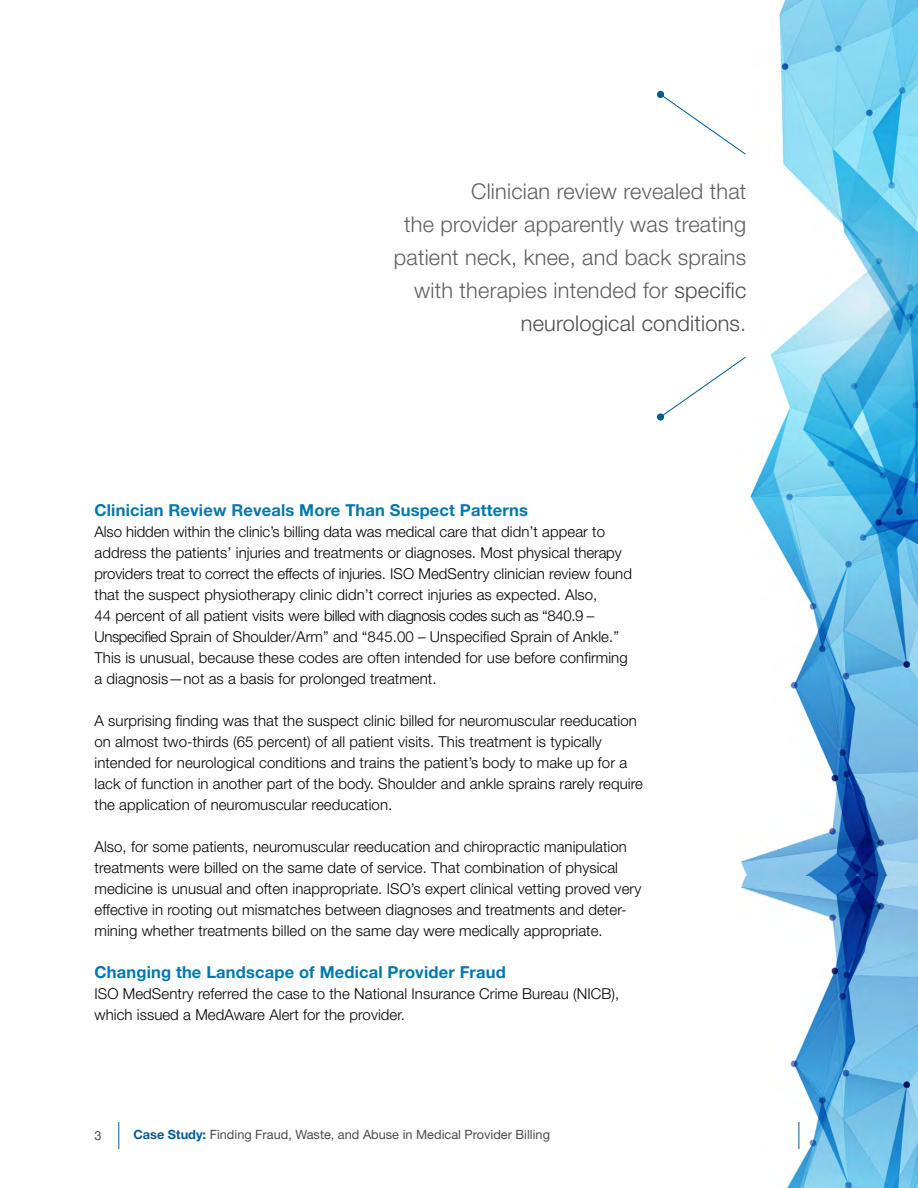
<style>
.page{position:relative;width:918px;height:1188px;background:#fff}
.page>*{position:absolute;margin:0;border:0;box-sizing:border-box;transform-origin:0 0}
.t1{font:300 21.75px/33px "Helvetica Neue";letter-spacing:.01em;color:#5f6062;text-align:right}
.t2{font:700 16.5px "Helvetica Neue";letter-spacing:.01em;color:#0078ae}
.t3{font:300 15px/21px "Helvetica Neue";letter-spacing:.005em;color:#000}
.t4{font:12.75px "Helvetica Neue";color:#4d4d4f}
.t5{font:12.75px "Helvetica Neue";color:#4d4d4f}
.s1{color:#4d4d4f}
.s2{font-weight:700;color:#005c97}
</style>
<div class="page">
<img style="left:740px;top:0;width:178px;height:1188px">
<svg style="left:657px;top:90px;width:89px;height:65px"></svg>
<svg style="left:657px;top:356px;width:89px;height:65px"></svg>
<svg style="left:799px;top:1122px;width:1px;height:27px"></svg>
<svg style="left:119px;top:1122px;width:1px;height:27px"></svg>
<h1 class="t1" style="left:394px;top:174px;width:354px">Clinician review revealed that<br>the provider apparently was treating patient neck, knee, and back sprains with therapies intended for <span class="s1">specific neurological conditions</span>.</h1>
<p class="t2" style="left:94px;top:500px;width:435px">Clinician Review Reveals More Than Suspect Patterns</p>
<p class="t3" style="left:94px;top:521px;width:539px">Also hidden within the clinic’s billing data was medical care that didn’t appear to address the patients’ injuries and treatments or diagnoses. Most physical therapy providers treat to correct the effects of injuries. ISO MedSentry clinician review found that the suspect physiotherapy clinic didn’t correct injuries as expected. Also,<br>44 percent of all patient visits were billed with diagnosis codes such as “840.9 – Unspecified Sprain of Shoulder/Arm” and “845.00 – Unspecified Sprain of Ankle.” This is unusual, because these codes are often intended for use before confirming a diagnosis—not as a basis for prolonged treatment.</p>
<p class="t3" style="left:94px;top:710px;width:550px">A surprising finding was that the suspect clinic billed for neuromuscular reeducation on almost two-thirds (65 percent) of all patient visits. This treatment is typically intended for neurological conditions and trains the patient’s body to make up for a lack of function in another part of the body. Shoulder and ankle sprains rarely require the application of neuromuscular reeducation.</p>
<p class="t3" style="left:94px;top:836px;width:548px">Also, for some patients, neuromuscular reeducation and chiropractic manipulation treatments were billed on the same date of service. That combination of physical medicine is unusual and often inappropriate. ISO’s expert clinical vetting proved very effective in rooting out mismatches between diagnoses and treatments and deter&shy;mining whether treatments billed on the same day were medically appropriate.</p>
<p class="t2" style="left:94px;top:962px;width:413px">Changing the Landscape of Medical Provider Fraud</p>
<p class="t3" style="left:94px;top:983px;width:526px">ISO MedSentry referred the case to the National Insurance Crime Bureau (NICB), which issued a MedAware Alert for the provider.</p>
<p class="t5" style="left:94px;top:1126px;width:9px">3</p>
<p class="t4" style="left:133px;top:1127px;width:418px"><span class="s2">Case Study:</span> Finding Fraud, Waste, and Abuse in Medical Provider Billing</p>
</div>
